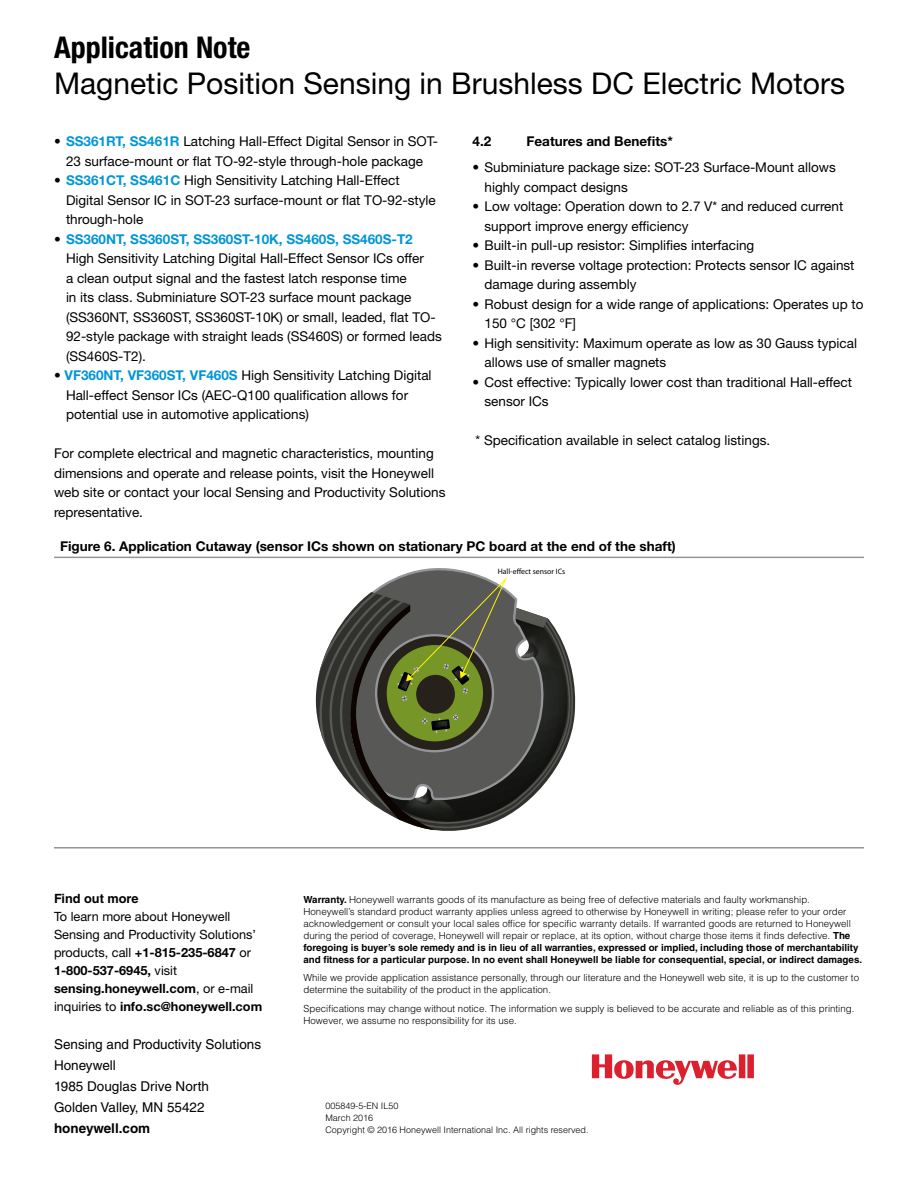
<style>
.page{position:relative;width:918px;height:1188px;background:#fff}
.page>*{position:absolute;margin:0;border:0;box-sizing:border-box;transform-origin:0 0}
.t1{font:30px "Helvetica Neue LT Std";color:#000}
.t2{font:700 condensed 30px "Helvetica Neue LT Std";color:#000}
.t3{font:13.5px/19.5px "Helvetica Neue LT Std";color:#000}
.t4{font:700 13.5px "Helvetica Neue LT Std";color:#000}
.t5{font:13.5px/21px "Helvetica LT Std";color:#000}
.t6{font:700 13.5px "Helvetica LT Std";color:#000}
.t7{font:12.75px/18px "Helvetica Neue LT Std";color:#000}
.t8{font:700 12.75px "Helvetica LT Std";color:#000}
.t9{font:300 9.75px/12px "Helvetica LT Std";color:#000}
.t10{font:300 9px/12px "Helvetica LT Std";color:#000}
.t11{font:7.8px "Myriad Pro";color:#000}
.s1{font-weight:700;color:#0097d7}
.s2{font-weight:700;color:#0096d6}
.s3{font-weight:700}
</style>
<div class="page">
<svg style="left:592px;top:1054px;width:162px;height:31px"></svg>
<hr style="left:54px;top:557px;width:810px;height:1px;background:#939598">
<hr style="left:54px;top:847px;width:810px;height:2px;background:#939598">
<svg style="left:402px;top:568px;width:77px;height:7px"></svg>
<svg style="left:316px;top:575px;width:259px;height:256px"></svg>
<h1 class="t2" style="left:54px;top:29px;width:198px">Application Note</h1>
<h1 class="t1" style="left:54px;top:65px;width:793px">Magnetic Position Sensing in Brushless DC Electric Motors</h1>
<p class="t3" style="left:54px;top:132px;width:386px;text-align:center">• <span class="s1">SS361RT, SS461R</span> Latching Hall-Effect Digital Sensor in SOT-<br>23 surface-mount or flat TO-92-style through-hole package</p>
<p class="t3" style="left:66px;top:171px;width:371px;text-indent:-12px">• <span class="s2">SS361CT, SS461C</span> High Sensitivity Latching Hall-Effect<br>Digital Sensor IC in SOT-23 surface-mount or flat TO-92-style through-hole</p>
<p class="t3" style="left:66px;top:229px;width:377px;text-indent:-12px">• <span class="s2">SS360NT, SS360ST, SS360ST-10K, SS460S, SS460S-T2<br></span>High Sensitivity Latching Digital Hall-Effect Sensor ICs offer<br>a clean output signal and the fastest latch response time<br>in its class. Subminiature SOT-23 surface mount package (SS360NT, SS360ST, SS360ST-10K) or small, leaded, flat TO-92-style package with straight leads (SS460S) or formed leads (SS460S-T2).</p>
<p class="t3" style="left:66px;top:366px;width:367px;text-indent:-12px">• <span class="s2">VF360NT, VF360ST, VF460S</span> High Sensitivity Latching Digital<br>Hall-effect Sensor ICs (AEC-Q100 qualification allows for potential use in automotive applications)</p>
<p class="t3" style="left:54px;top:444px;width:393px">For complete electrical and magnetic characteristics, mounting dimensions and operate and release points, visit the Honeywell web site or contact your local Sensing and Productivity Solutions representative.</p>
<p class="t4" style="left:472px;top:133px;width:20px">4.2</p>
<p class="t4" style="left:526px;top:133px;width:148px">Features and Benefits*</p>
<p class="t3" style="left:485px;top:158px;width:353px;text-indent:-12px">• Subminiature package size: SOT-23 Surface-Mount allows highly compact designs</p>
<p class="t3" style="left:485px;top:197px;width:360px;text-indent:-12px">• Low voltage: Operation down to 2.7 V* and reduced current support improve energy efficiency</p>
<p class="t3" style="left:472px;top:236px;width:283px">• Built-in pull-up resistor: Simplifies interfacing</p>
<p class="t3" style="left:485px;top:255px;width:372px;text-indent:-12px">• Built-in reverse voltage protection: Protects sensor IC against damage during assembly</p>
<p class="t3" style="left:485px;top:294px;width:381px;text-indent:-12px">• Robust design for a wide range of applications: Operates up to<br>150 °C [302 °F]</p>
<p class="t3" style="left:485px;top:333px;width:374px;text-indent:-12px">• High sensitivity: Maximum operate as low as 30 Gauss typical allows use of smaller magnets</p>
<p class="t3" style="left:485px;top:372px;width:369px;text-indent:-12px">• Cost effective: Typically lower cost than traditional Hall-effect sensor ICs</p>
<p class="t3" style="left:475px;top:431px;width:296px">* Specification available in select catalog listings.</p>
<p class="t4" style="left:60px;top:538px;width:617px">Figure 6. Application Cutaway (sensor ICs shown on stationary PC board at the end of the shaft)</p>
<p class="t11" style="left:498px;top:567px;width:69px">Hall-effect sensor ICs</p>
<p class="t8" style="left:54px;top:891px;width:86px">Find out more</p>
<p class="t7" style="left:54px;top:908px;width:210px">To learn more about Honeywell Sensing and Productivity Solutions’ products, call <span class="s3">+1-815-235-6847</span> or <span class="s3">1-800-537-6945,</span> visit <span class="s3">sensing.honeywell.com</span>, or e-mail inquiries to <span class="s3">info.sc@honeywell.com</span></p>
<p class="t5" style="left:54px;top:1034px;width:209px">Sensing and Productivity Solutions<br>Honeywell<br>1985 Douglas Drive North<br>Golden Valley, MN 55422</p>
<p class="t6" style="left:54px;top:1120px;width:98px">honeywell.com</p>
<p class="t9" style="left:303px;top:893px;width:560px"><span class="s3">Warranty.</span> Honeywell warrants goods of its manufacture as being free of defective materials and faulty workmanship.<br>Honeywell’s standard product warranty applies unless agreed to otherwise by Honeywell in writing; please refer to your order acknowledgement or consult your local sales office for specific warranty details. If warranted goods are returned to Honeywell during the period of coverage, Honeywell will repair or replace, at its option, without charge those items it finds defective. <span class="s3">The foregoing is buyer’s sole remedy and is in lieu of all warranties, expressed or implied, including those of merchantability and fitness for a particular purpose. In no event shall Honeywell be liable for consequential, special, or indirect damages.</span></p>
<p class="t9" style="left:303px;top:972px;width:557px">While we provide application assistance personally, through our literature and the Honeywell web site, it is up to the customer to determine the suitability of the product in the application.</p>
<p class="t9" style="left:303px;top:1003px;width:553px">Specifications may change without notice. The information we supply is believed to be accurate and reliable as of this printing.<br>However, we assume no responsibility for its use.</p>
<p class="t10" style="left:325px;top:1100px;width:265px">005849-5-EN IL50<br>March 2016<br>Copyright © 2016 Honeywell International Inc. All rights reserved.</p>
</div>
